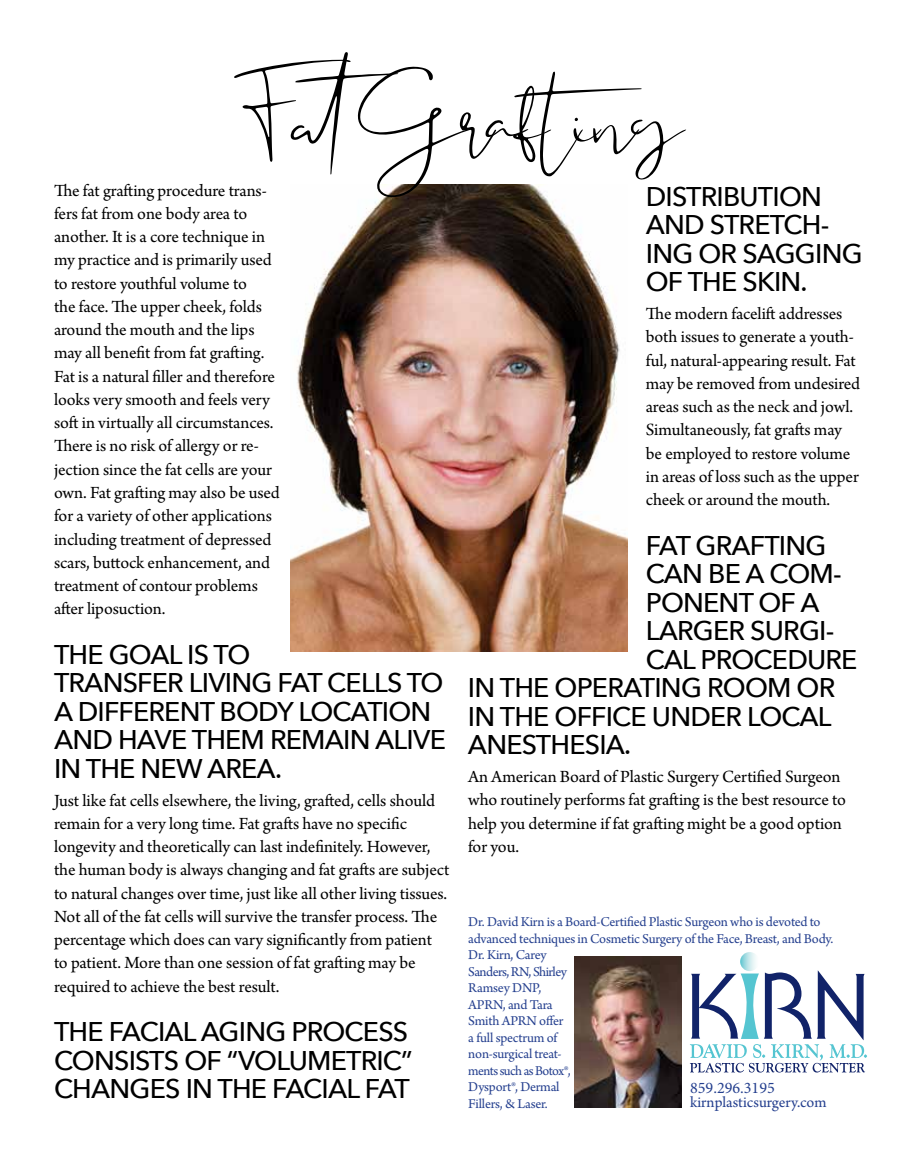
<style>
.page{position:relative;width:918px;height:1175px;background:#fff}
.page>*{position:absolute;margin:0;border:0;box-sizing:border-box;transform-origin:0 0}
.t1{font:55.5px "Audhistine";letter-spacing:-.11em;color:#000;scale:1.15 1}
.t2{font:500 27px/28.5px "Avenir Next";letter-spacing:-.03em;color:#000}
.t3{font:18px/23.2px "Arno Pro";letter-spacing:-.005em;color:#000}
.t4{font:16.2px "Arno Pro";color:#25408f}
.t5{font:16.2px "Minion Pro";color:#25408f}
.t6{font:14.25px/16.5px "Arno Pro";letter-spacing:-.015em;color:#25408f}
</style>
<div class="page">
<img style="left:575px;top:956px;width:107px;height:151px">
<svg style="left:690px;top:970px;width:177px;height:102px"></svg>
<svg style="left:740px;top:952px;width:19px;height:19px"></svg>
<img style="left:291px;top:184px;width:337px;height:467px">
<h1 class="t1" style="left:234px;top:91px;width:393px">FatGrafting</h1>
<p class="t3" style="left:54px;top:179px;width:227px">The fat grafting procedure trans&shy;fers fat from one body area to another. It is a core technique in my practice and is primarily used to restore youthful volume to<br>the face. The upper cheek, folds around the mouth and the lips may all benefit from fat grafting.<br>Fat is a natural filler and therefore looks very smooth and feels very soft in virtually all circumstances.<br>There is no risk of allergy or re&shy;jection since the fat cells are your own. Fat grafting may also be used for a variety of other applications including treatment of depressed scars, buttock enhancement, and treatment of contour problems after liposuction.</p>
<h2 class="t2" style="left:54px;top:640px;width:393px">THE GOAL IS TO<br>TRANSFER LIVING FAT CELLS TO<br>A DIFFERENT BODY LOCATION<br>AND HAVE THEM REMAIN ALIVE<br>IN THE NEW AREA.</h2>
<p class="t3" style="left:54px;top:789px;width:397px">Just like fat cells elsewhere, the living, grafted, cells should remain for a very long time. Fat grafts have no specific longevity and theoretically can last indefinitely. However, the human body is always changing and fat grafts are subject to natural changes over time, just like all other living tissues.<br>Not all of the fat cells will survive the transfer process. The percentage which does can vary significantly from patient to patient. More than one session of fat grafting may be required to achieve the best result.</p>
<h2 class="t2" style="left:54px;top:1017px;width:360px">THE FACIAL AGING PROCESS<br>CONSISTS OF “VOLUMETRIC”<br>CHANGES IN THE FACIAL FAT</h2>
<h2 class="t2" style="left:646px;top:182px;width:218px">DISTRIBUTION<br>AND STRETCH-<br>ING OR SAGGING<br>OF THE SKIN.</h2>
<p class="t3" style="left:646px;top:303px;width:216px">The modern facelift addresses both issues to generate a youth&shy;ful, natural-appearing result. Fat may be removed from undesired areas such as the neck and jowl.<br>Simultaneously, fat grafts may be employed to restore volume in areas of loss such as the upper cheek or around the mouth.</p>
<h2 class="t2" style="left:646px;top:531px;width:182px">FAT GRAFTING</h2>
<h2 class="t2" style="left:646px;top:559px;width:197px">CAN BE A COM-</h2>
<h2 class="t2" style="left:646px;top:588px;width:175px">PONENT OF A</h2>
<h2 class="t2" style="left:646px;top:616px;width:190px">LARGER SURGI-</h2>
<h2 class="t2" style="left:646px;top:645px;width:213px">CAL PROCEDURE</h2>
<h2 class="t2" style="left:468px;top:673px;width:369px">IN THE OPERATING ROOM OR</h2>
<h2 class="t2" style="left:468px;top:702px;width:365px">IN THE OFFICE UNDER LOCAL</h2>
<h2 class="t2" style="left:468px;top:730px;width:165px">ANESTHESIA.</h2>
<p class="t3" style="left:468px;top:766px;width:379px">An American Board of Plastic Surgery Certified Surgeon who routinely performs fat grafting is the best resource to help you determine if fat grafting might be a good option for you.</p>
<p class="t6" style="left:468px;top:914px;width:367px">Dr. David Kirn is a Board-Certified Plastic Surgeon who is devoted to advanced techniques in Cosmetic Surgery of the Face, Breast, and Body.<br>Dr. Kirn, Carey<br>Sanders, RN, Shirley<br>Ramsey DNP,<br>APRN, and Tara<br>Smith APRN offer<br>a full spectrum of<br>non-surgical treat-<br>ments such as Botox®,<br>Dysport®, Dermal<br>Fillers, &amp; Laser.</p>
<p class="t5" style="left:690px;top:1077px;width:86px">859.296.3195</p>
<p class="t4" style="left:690px;top:1092px;width:138px">kirnplasticsurgery.com</p>
</div>
